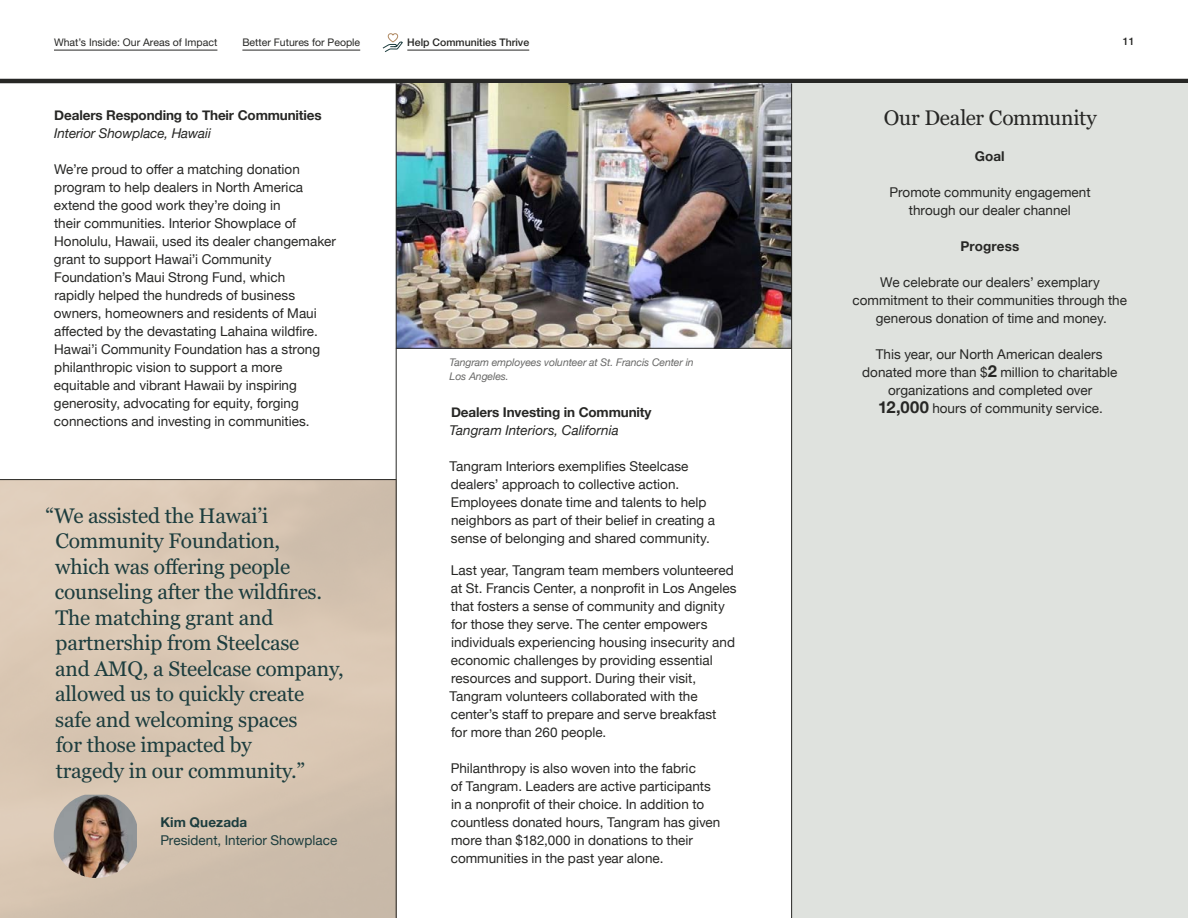
<style>
.page{position:relative;width:1188px;height:918px;background:#fff}
.page>*{position:absolute;margin:0;border:0;box-sizing:border-box;transform-origin:0 0}
.Quote_Paragraph{font:21px/25.5px "Georgia Pro";letter-spacing:-.01em;color:#1d3d3e}
.Goal_Headline{font:21px "Georgia Pro";letter-spacing:-.005em;color:#272725}
.Text{font:13.5px/18px "Helvetica Neue";color:#272725}
.Article_Title_w__Location{font:13.5px/18px "Helvetica Neue";color:#272725}
.Goal_Headline-2{font:13.5px/18px "Helvetica Neue";color:#272725;text-align:center}
.Article_Title{font:13.5px/18px "Helvetica Neue";color:#272725}
.Article_Title_w__Location-2{font:700 13.5px/18px "Helvetica Neue";letter-spacing:-.01em;color:#272725}
.Quote_Person{font:13.5px/18px "Helvetica Neue";color:#1d3d3e}
.Article_Title-2{font:700 13.5px "Helvetica Neue";letter-spacing:-.01em;color:#272725}
.Article_Title-3{font:italic 13.5px "Helvetica Neue";letter-spacing:.005em;color:#272725}
.Goal_Headline-3{font:700 13.5px "Helvetica Neue";letter-spacing:.005em;color:#272725}
.Better_Futures_Paragraph{font:italic 10.5px/13.5px "Helvetica Neue";letter-spacing:-.01em;color:#686867}
.t1{font:10.5px "Helvetica Neue LT Pro";color:#272725}
.t2{font:500 10.5px "Helvetica Neue LT Pro";color:#272725}
.s1{font-weight:400;font-style:italic}
.s2{font-weight:700}
.s3{font-weight:700;font-size:16.5px}
</style>
<div class="page">
<hr style="left:0;top:79px;width:1188px;height:4px;background:#272725">
<hr style="left:242px;top:50px;width:118px;height:1px;background:#272725">
<hr style="left:54px;top:50px;width:163px;height:1px;background:#272725">
<svg style="left:383px;top:33px;width:20px;height:19px"></svg>
<hr style="left:407px;top:50px;width:122px;height:1px;background:#272725">
<div style="left:792px;top:83px;width:396px;height:835px;background:#dfe2de"></div>
<img style="left:397px;top:84px;width:394px;height:264px">
<img style="left:54px;top:795px;width:83px;height:83px">
<hr style="left:791px;top:84px;width:1px;height:834px;background:#272725">
<hr style="left:396px;top:83px;width:1px;height:835px;background:#272725">
<hr style="left:396px;top:348px;width:395px;height:1px;background:#272725">
<hr style="left:0;top:479px;width:396px;height:1px;background:#272725">
<p class="t1" style="left:54px;top:36px;width:165px">What’s Inside: Our Areas of Impact</p>
<p class="t1" style="left:242px;top:36px;width:119px">Better Futures for People</p>
<p class="t2" style="left:407px;top:36px;width:123px">Help Communities Thrive</p>
<p class="t2" style="left:1123px;top:35px;width:13px">11</p>
<p class="Article_Title_w__Location-2" style="left:54px;top:106px;width:269px">Dealers Responding to Their Communities<br><span class="s1">Interior Showplace, Hawaii</span></p>
<p class="Article_Title_w__Location" style="left:54px;top:161px;width:284px">We’re proud to offer a matching donation program to help dealers in North America extend the good work they’re doing in<br>their communities. Interior Showplace of Honolulu, Hawaii, used its dealer changemaker grant to support Hawai’i Community Foundation’s Maui Strong Fund, which<br>rapidly helped the hundreds of business owners, homeowners and residents of Maui affected by the devastating Lahaina wildfire.<br>Hawai’i Community Foundation has a strong philanthropic vision to support a more equitable and vibrant Hawaii by inspiring generosity, advocating for equity, forging connections and investing in communities.</p>
<p class="Quote_Paragraph" style="left:55px;top:503px;width:290px;text-indent:-9px">“We assisted the Hawai’i<br>Community Foundation,<br>which was offering people counseling after the wildfires.<br>The matching grant and partnership from Steelcase<br>and AMQ, a Steelcase company, allowed us to quickly create safe and welcoming spaces<br>for those impacted by<br>tragedy in our community.”</p>
<p class="Quote_Person" style="left:160px;top:814px;width:178px"><span class="s2">Kim Quezada<br></span>President, Interior Showplace</p>
<p class="Better_Futures_Paragraph" style="left:450px;top:356px;width:246px">Tangram employees volunteer at St. Francis Center in<br>Los Angeles.</p>
<p class="Goal_Headline" style="left:884px;top:106px;width:215px">Our Dealer Community</p>
<p class="Goal_Headline-3" style="left:975px;top:145px;width:31px">Goal</p>
<p class="Goal_Headline-2" style="left:889px;top:184px;width:203px">Promote community engagement through our dealer channel</p>
<p class="Goal_Headline-3" style="left:961px;top:235px;width:60px">Progress</p>
<p class="Goal_Headline-2" style="left:852px;top:274px;width:276px">We celebrate our dealers’ exemplary commitment to their communities through the generous donation of time and money.</p>
<p class="Goal_Headline-2" style="left:862px;top:346px;width:257px">This year, our North American dealers donated more than $<span class="s3">2</span> million to charitable organizations and completed over</p>
<p class="Article_Title-2" style="left:451px;top:402px;width:202px">Dealers Investing in Community</p>
<p class="Goal_Headline-2" style="left:878px;top:400px;width:226px"><span class="s3">12,000</span> hours of community service.</p>
<p class="Article_Title-3" style="left:449px;top:421px;width:171px">Tangram Interiors, California</p>
<p class="Article_Title" style="left:450px;top:458px;width:267px">Tangram Interiors exemplifies Steelcase dealers’ approach to collective action.<br>Employees donate time and talents to help neighbors as part of their belief in creating a sense of belonging and shared community.</p>
<p class="Text" style="left:450px;top:562px;width:289px">Last year, Tangram team members volunteered at St. Francis Center, a nonprofit in Los Angeles that fosters a sense of community and dignity for those they serve. The center empowers individuals experiencing housing insecurity and economic challenges by providing essential resources and support. During their visit, Tangram volunteers collaborated with the center’s staff to prepare and serve breakfast<br>for more than 260 people.</p>
<p class="Text" style="left:451px;top:760px;width:271px">Philanthropy is also woven into the fabric<br>of Tangram. Leaders are active participants in a nonprofit of their choice. In addition to countless donated hours, Tangram has given more than $182,000 in donations to their communities in the past year alone.</p>
</div>
